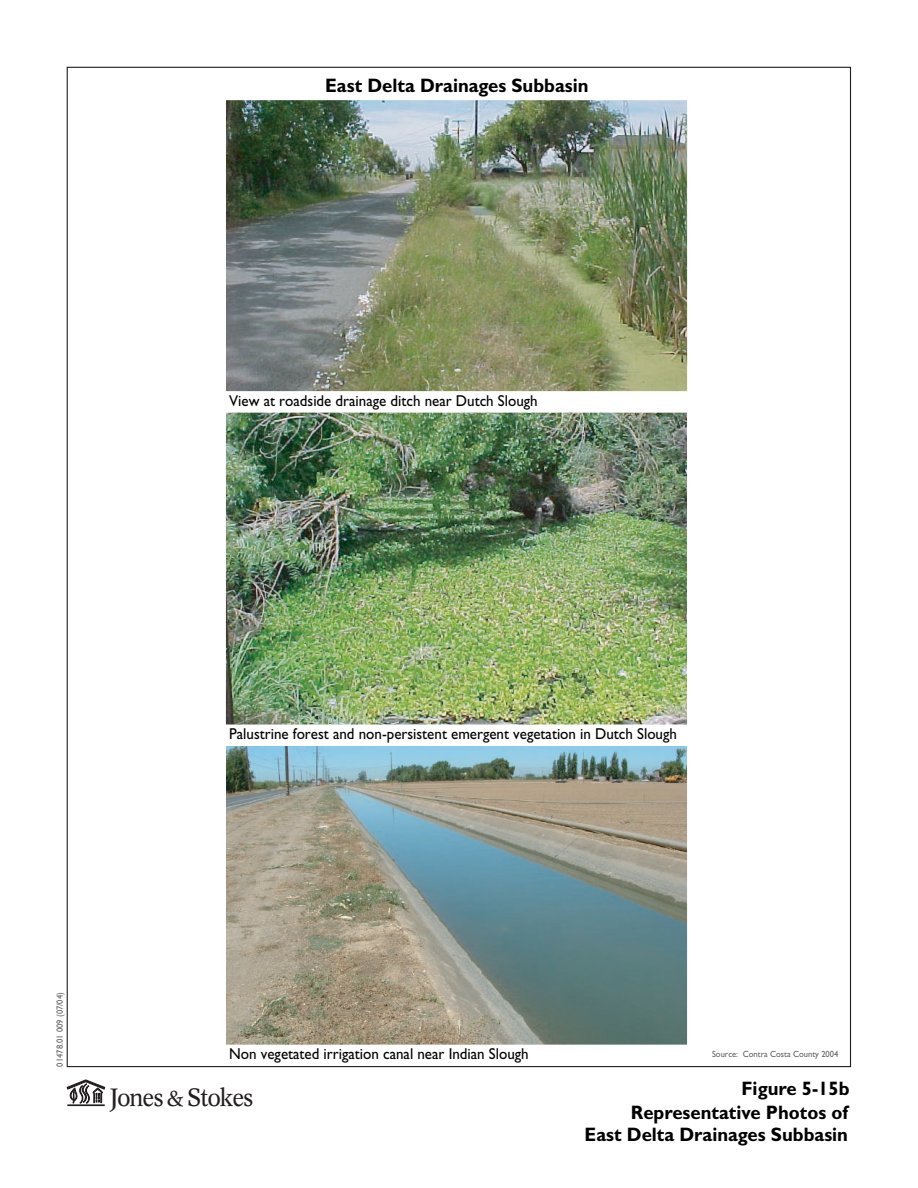
<style>
.page{position:relative;width:918px;height:1188px;background:#fff}
.page>*{position:absolute;margin:0;border:0;box-sizing:border-box;transform-origin:0 0}
.t1{font:24.6px "Concorde BE";letter-spacing:-.05em;color:#231f20;scale:.95 1}
.t2{font:700 19.5px/24px "Gill Sans";color:#000;text-align:right;scale:.95 1}
.t3{font:15.75px "Gill Sans";color:#000;scale:.95 1}
.t4{font:9px "Gill Sans";color:#636366;scale:.95 1}
.s1{font-size:20.4px}
</style>
<div class="page">
<img style="left:226px;top:746px;width:461px;height:299px">
<img style="left:226px;top:413px;width:461px;height:312px">
<img style="left:226px;top:100px;width:461px;height:291px">
<svg style="left:67px;top:1080px;width:38px;height:27px"></svg>
<p class="t2" style="left:325px;top:73px;width:279px">East Delta Drainages Subbasin</p>
<p class="t3" style="left:229px;top:392px;width:326px">View at roadside drainage ditch near Dutch Slough</p>
<p class="t3" style="left:229px;top:725px;width:473px">Palustrine forest and non-persistent emergent vegetation in Dutch Slough</p>
<p class="t4" style="left:55px;top:1067px;width:80px;rotate:-90deg">10 . 87410 900 ) 40/ 70 (</p>
<p class="t3" style="left:229px;top:1045px;width:317px">Non vegetated irrigation canal near Indian Slough</p>
<p class="t4" style="left:712px;top:1049px;width:135px">Source: Contra Costa County 2004</p>
<h1 class="t1" style="left:110px;top:1084px;width:152px">Jones <span class="s1">&amp;</span> Stokes</h1>
<p class="t2" style="left:631px;top:1076px;width:232px">Figure 5-15b<br>Representative Photos of</p>
<p class="t2" style="left:585px;top:1123px;width:279px">East Delta Drainages Subbasin</p>
</div>
